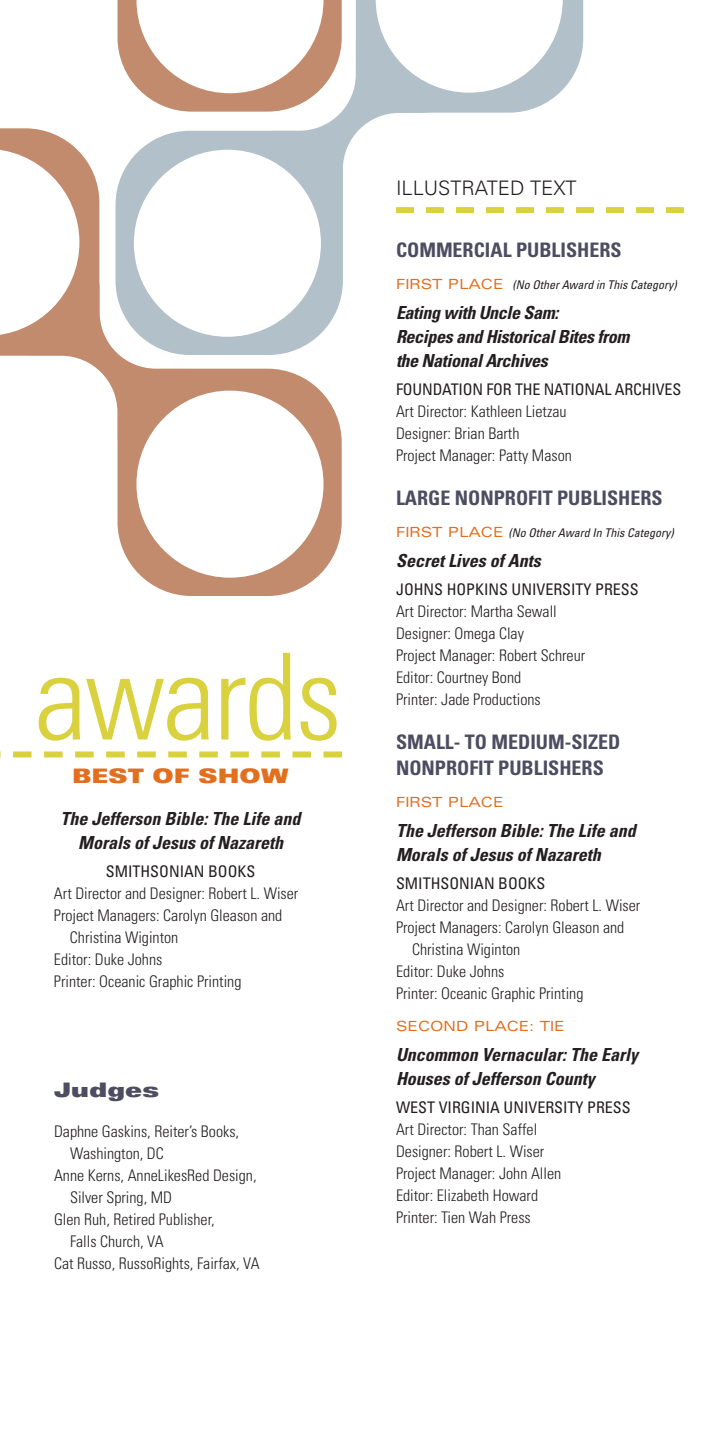
<style>
.page{position:relative;width:720px;height:1440px;background:#fff}
.page>*{position:absolute;margin:0;border:0;box-sizing:border-box;transform-origin:0 0}
.t1{font:300 condensed 120px "Univers";letter-spacing:-.02em;color:#d9d13e}
.t2{font:700 condensed 20px/26px "Univers";color:#4d4d62}
.t3{font:300 20px "Univers";color:#231f20}
.t4{font:900 expanded 20px "Univers";color:#e36f1e}
.t5{font:900 expanded 20px "Univers";color:#4d4d62}
.t6{font:italic 700 condensed 18px/24px "Univers";color:#231f20}
.t7{font:italic 700 condensed 18px/24px "Univers";letter-spacing:-.02em;color:#231f20}
.t8{font:300 condensed 16px/22px "Univers";color:#231f20}
.t9{font:condensed 16px "Univers";color:#231f20}
.t10{font:expanded 14px "Univers";color:#e36f1e}
.t11{font:italic condensed 12px "Univers";color:#231f20}
.s1{font-style:normal;font-stretch:expanded;font-size:14px;color:#e36f1e}
</style>
<div class="page">
<svg style="left:317px;top:0;width:266px;height:291px"></svg>
<svg style="left:117px;top:0;width:225px;height:112px"></svg>
<svg style="left:0;top:128px;width:342px;height:468px"></svg>
<svg style="left:396px;top:207px;width:288px;height:6px"></svg>
<svg style="left:0;top:751px;width:342px;height:6px"></svg>
<h1 class="t1" style="left:34px;top:625px;width:309px">awards</h1>
<p class="t4" style="left:72px;top:764px;width:218px">BEST OF SHOW</p>
<p class="t6" style="left:61px;top:806px;width:241px;text-align:center">The Jefferson Bible: The Life and<br>Morals of Jesus of Nazareth</p>
<p class="t9" style="left:106px;top:861px;width:151px">SMITHSONIAN BOOKS</p>
<p class="t8" style="left:54px;top:882px;width:246px">Art Director and Designer: Robert L. Wiser</p>
<p class="t8" style="left:54px;top:904px;width:230px">Project Managers: Carolyn Gleason and</p>
<p class="t8" style="left:70px;top:926px;width:110px">Christina Wiginton</p>
<p class="t8" style="left:54px;top:948px;width:110px">Editor: Duke Johns</p>
<p class="t8" style="left:54px;top:970px;width:189px">Printer: Oceanic Graphic Printing</p>
<p class="t5" style="left:54px;top:1078px;width:107px">JUDGES</p>
<p class="t8" style="left:54px;top:1120px;width:187px">Daphne Gaskins, Reiter’s Books,</p>
<p class="t8" style="left:70px;top:1142px;width:95px">Washington, DC</p>
<p class="t8" style="left:54px;top:1164px;width:204px">Anne Kerns, AnneLikesRed Design,</p>
<p class="t8" style="left:70px;top:1186px;width:104px">Silver Spring, MD</p>
<p class="t8" style="left:54px;top:1208px;width:162px">Glen Ruh, Retired Publisher,</p>
<p class="t8" style="left:70px;top:1230px;width:95px">Falls Church, VA</p>
<p class="t8" style="left:54px;top:1252px;width:207px">Cat Russo, RussoRights, Fairfax, VA</p>
<p class="t3" style="left:396px;top:176px;width:182px">ILLUSTRATED TEXT</p>
<p class="t2" style="left:396px;top:237px;width:227px">COMMERCIAL PUBLISHERS</p>
<p class="t11" style="left:396px;top:277px;width:282px"><span class="s1">FIRST PLACE</span> (No Other Award in This Category)</p>
<p class="t7" style="left:396px;top:300px;width:235px">Eating with Uncle Sam:<br>Recipes and Historical Bites from the National Archives</p>
<p class="t9" style="left:396px;top:379px;width:287px">FOUNDATION FOR THE NATIONAL ARCHIVES</p>
<p class="t8" style="left:396px;top:400px;width:177px">Art Director: Kathleen Lietzau<br>Designer: Brian Barth<br>Project Manager: Patty Mason</p>
<p class="t2" style="left:396px;top:485px;width:268px">LARGE NONPROFIT PUBLISHERS</p>
<p class="t11" style="left:396px;top:525px;width:279px"><span class="s1">FIRST PLACE</span> (No Other Award In This Category)</p>
<p class="t6" style="left:396px;top:548px;width:146px">Secret Lives of Ants</p>
<p class="t9" style="left:396px;top:579px;width:244px">JOHNS H OPKINS U NIVERSITY PRESS</p>
<p class="t8" style="left:396px;top:600px;width:191px">Art Director: Martha Sewall<br>Designer: Omega Clay<br>Project Manager: Robert Schreur<br>Editor: Courtney Bond<br>Printer: Jade Productions</p>
<p class="t2" style="left:396px;top:729px;width:224px">SMALL- TO MEDIUM-SIZED<br>NONPROFIT PUBLISHERS</p>
<p class="t10" style="left:396px;top:794px;width:109px">FIRST PLACE</p>
<p class="t6" style="left:396px;top:818px;width:241px">The Jefferson Bible: The Life and<br>Morals of Jesus of Nazareth</p>
<p class="t9" style="left:396px;top:873px;width:151px">SMITHSONIAN BOOKS</p>
<p class="t8" style="left:396px;top:894px;width:246px">Art Director and Designer: Robert L. Wiser</p>
<p class="t8" style="left:396px;top:916px;width:230px">Project Managers: Carolyn Gleason and</p>
<p class="t8" style="left:412px;top:938px;width:110px">Christina Wiginton</p>
<p class="t8" style="left:396px;top:960px;width:110px">Editor: Duke Johns</p>
<p class="t8" style="left:396px;top:982px;width:189px">Printer: Oceanic Graphic Printing</p>
<p class="t10" style="left:396px;top:1018px;width:153px">SECOND PLACE: TIE</p>
<p class="t6" style="left:396px;top:1042px;width:244px">Uncommon Vernacular: The Early<br>Houses of Jefferson County</p>
<p class="t9" style="left:396px;top:1097px;width:236px">WEST VIRGINIA U NIVERSITY PRESS</p>
<p class="t8" style="left:396px;top:1118px;width:167px">Art Director: Than Saffel<br>Designer: Robert L. Wiser<br>Project Manager: John Allen<br>Editor: Elizabeth Howard<br>Printer: Tien Wah Press</p>
</div>
